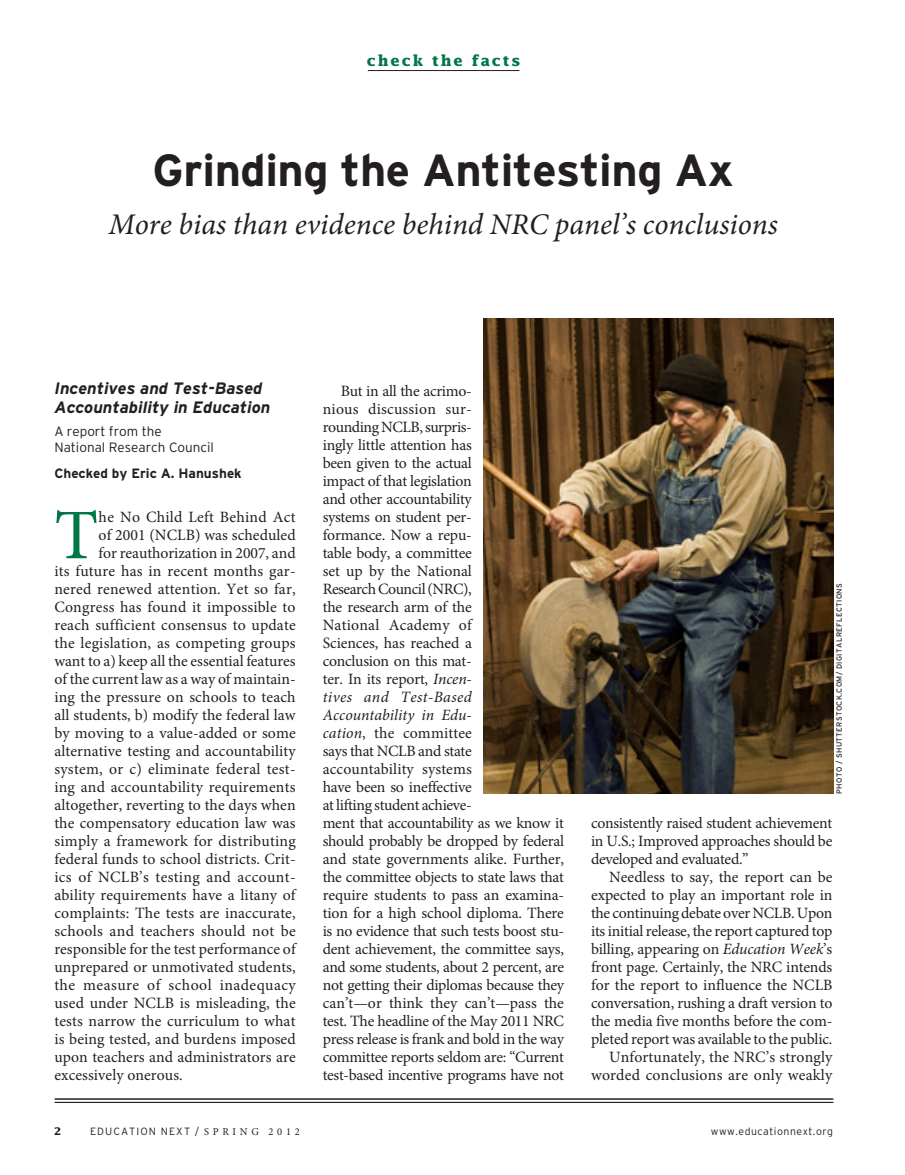
<style>
.page{position:relative;width:905px;height:1175px;background:#fff}
.page>*{position:absolute;margin:0;border:0;box-sizing:border-box;transform-origin:0 0}
.bodytext__no_indent{font:71.1px "Minion Pro";color:#007747}
.hed{font:700 45px "Interstate";letter-spacing:-.01em;color:#231f20}
.dek{font:italic 30px "Minion Pro";color:#231f20}
.CTF_checking_author{font:italic 700 16.5px/19.5px "Interstate";color:#231f20}
.bodytext{font:15.75px/18px "Minion Pro";letter-spacing:-.02em;color:#231f20;text-align:justify}
.bodytext__no_indent-2{font:15.75px "Minion Pro";letter-spacing:.01em;color:#231f20}
.bodytext-2{font:15.75px/18px "Minion Pro";letter-spacing:.01em;color:#231f20;text-align:right}
.bodytext__no_indent-3{font:15.75px "Minion Pro";letter-spacing:.03em;color:#231f20}
.section_hed{font:700 15px "Lucida";letter-spacing:.12em;color:#007747}
.CTF_checking_author-2{font:300 13.5px/16.5px "Interstate";color:#231f20}
.CTF_checking_author-3{font:700 13.5px "Interstate";color:#231f20}
.t1{font:300 10.5px "Interstate";letter-spacing:.1em;color:#231f20}
.t2{font:300 10.5px "Interstate";letter-spacing:.05em;color:#231f20}
.t3{font:700 10.5px "Lucida";color:#231f20}
.credit{font:7.5px "Interstate";letter-spacing:.05em;color:#231f20}
.s1{font-style:italic}
.s2{font-family:"Minion Pro";font-weight:400}
</style>
<div class="page">
<hr style="left:368px;top:70px;width:151px;height:1px;background:#231f20">
<hr style="left:55px;top:1102px;width:778px;height:1px;background:#231f20">
<hr style="left:55px;top:1098px;width:778px;height:1px;background:#231f20">
<img style="left:484px;top:318px;width:349px;height:475px">
<p class="section_hed" style="left:367px;top:51px;width:155px">check the facts</p>
<p class="hed" style="left:153px;top:145px;width:582px">Grinding the Antitesting Ax</p>
<p class="dek" style="left:108px;top:204px;width:671px">More bias than evidence behind NRC panel’s conclusions</p>
<p class="CTF_checking_author" style="left:54px;top:378px;width:218px">Incentives and Test-Based<br>Accountability in Education</p>
<p class="CTF_checking_author-2" style="left:54px;top:422px;width:161px">A report from the<br>National Research Council</p>
<p class="CTF_checking_author-3" style="left:54px;top:465px;width:189px">Checked by Eric A. Hanushek</p>
<p class="bodytext__no_indent" style="left:54px;top:488px;width:45px">T</p>
<p class="bodytext__no_indent-2" style="left:99px;top:506px;width:198px">he No Child Left Behind Act</p>
<p class="bodytext__no_indent-2" style="left:99px;top:524px;width:198px">of 2001 (NCLB) was scheduled</p>
<p class="bodytext__no_indent-2" style="left:99px;top:542px;width:198px">for reauthorization in 2007, and</p>
<p class="bodytext__no_indent-2" style="left:54px;top:560px;width:243px">its future has in recent months gar-</p>
<p class="bodytext__no_indent-2" style="left:54px;top:578px;width:243px">nered renewed attention. Yet so far,</p>
<p class="bodytext__no_indent-2" style="left:54px;top:596px;width:243px">Congress has found it impossible to</p>
<p class="bodytext__no_indent-2" style="left:54px;top:614px;width:243px">reach sufficient consensus to update</p>
<p class="bodytext__no_indent-2" style="left:54px;top:632px;width:243px">the legislation, as competing groups</p>
<p class="bodytext__no_indent-2" style="left:54px;top:650px;width:243px">want to a) keep all the essential features</p>
<p class="bodytext__no_indent-2" style="left:54px;top:668px;width:243px">of the current law as a way of maintain-</p>
<p class="bodytext__no_indent-2" style="left:54px;top:686px;width:243px">ing the pressure on schools to teach</p>
<p class="bodytext__no_indent-2" style="left:54px;top:704px;width:243px">all students, b) modify the federal law</p>
<p class="bodytext__no_indent-2" style="left:54px;top:722px;width:243px">by moving to a value-added or some</p>
<p class="bodytext__no_indent-2" style="left:54px;top:740px;width:243px">alternative testing and accountability</p>
<p class="bodytext__no_indent-2" style="left:54px;top:758px;width:243px">system, or c) eliminate federal test-</p>
<p class="bodytext__no_indent-2" style="left:54px;top:776px;width:243px">ing and accountability requirements</p>
<p class="bodytext__no_indent-2" style="left:54px;top:794px;width:243px">altogether, reverting to the days when</p>
<p class="bodytext__no_indent-2" style="left:54px;top:812px;width:243px">the compensatory education law was</p>
<p class="bodytext__no_indent-2" style="left:54px;top:830px;width:243px">simply a framework for distributing</p>
<p class="bodytext__no_indent-2" style="left:54px;top:848px;width:243px">federal funds to school districts. Crit-</p>
<p class="bodytext__no_indent-2" style="left:54px;top:866px;width:243px">ics of NCLB’s testing and account-</p>
<p class="bodytext__no_indent-2" style="left:54px;top:884px;width:243px">ability requirements have a litany of</p>
<p class="bodytext__no_indent-2" style="left:54px;top:902px;width:243px">complaints: The tests are inaccurate,</p>
<p class="bodytext__no_indent-2" style="left:54px;top:920px;width:243px">schools and teachers should not be</p>
<p class="bodytext__no_indent-2" style="left:54px;top:938px;width:243px">responsible for the test performance of</p>
<p class="bodytext__no_indent-2" style="left:54px;top:956px;width:243px">unprepared or unmotivated students,</p>
<p class="bodytext__no_indent-3" style="left:54px;top:974px;width:243px">the measure of school inadequacy</p>
<p class="bodytext__no_indent-2" style="left:54px;top:992px;width:243px">used under NCLB is misleading, the</p>
<p class="bodytext__no_indent-2" style="left:54px;top:1010px;width:242px">tests narrow the curriculum to what</p>
<p class="bodytext__no_indent-2" style="left:54px;top:1028px;width:243px">is being tested, and burdens imposed</p>
<p class="bodytext__no_indent-2" style="left:54px;top:1046px;width:243px">upon teachers and administrators are</p>
<p class="bodytext__no_indent-2" style="left:54px;top:1064px;width:130px">excessively onerous.</p>
<p class="bodytext" style="left:323px;top:382px;width:243px;text-align:left;text-indent:18px">But in all the acrimo-<br>nious discussion sur-<br>rounding NCLB, surpris-<br>ingly little attention has<br>been given to the actual<br>impact of that legislation<br>and other accountability<br>systems on student per-<br>formance. Now a repu-<br>table body, a committee<br>set up by the National<br>Research Council (NRC),<br>the research arm of the<br>National Academy of<br>Sciences, has reached a<br>conclusion on this mat-<br>ter. In its report, <span class="s1">Incen-<br>tives and Test-Based<br>Accountability in Edu-<br>cation</span>, the committee<br>says that NCLB and state accountability systems<br>have been so ineffective<br>at lifting student achieve-<br>ment that accountability as we know it should probably be dropped by federal and state governments alike. Further, the committee objects to state laws that require students to pass an examina&shy;tion for a high school diploma. There is no evidence that such tests boost stu&shy;dent achievement, the committee says, and some students, about 2 percent, are not getting their diplomas because they can’t—or think they can’t—pass the test. The headline of the May 2011 NRC press release is frank and bold in the way committee reports seldom are: “Current test-based incentive programs have not</p>
<p class="credit" style="left:834px;top:794px;width:212px;rotate:-90deg">PHOTO / SHUTTERSTOCK.COM/ DIGITALREFLECTIONS</p>
<p class="bodytext" style="left:591px;top:814px;width:243px">consistently raised student achievement in U.S.; Improved approaches should be developed and evaluated.”</p>
<p class="bodytext" style="left:591px;top:868px;width:243px;text-indent:18px">Needless to say, the report can be expected to play an important role in the continuing debate over NCLB. Upon its initial release, the report captured top billing, appearing on <span class="s1">Education Week</span>’s front page. Certainly, the NRC intends for the report to influence the NCLB conversation, rushing a draft version to the media five months before the com&shy;pleted report was available to the public.</p>
<p class="bodytext-2" style="left:591px;top:1048px;width:243px">Unfortunately, the NRC’s strongly worded conclusions are only weakly</p>
<p class="t3" style="left:54px;top:1124px;width:9px">2</p>
<p class="t1" style="left:90px;top:1125px;width:211px">EDUCATION NEXT / <span class="s2">S P R I N G 2 0 1 2</span></p>
<p class="t2" style="left:710px;top:1125px;width:124px">www.educationnext.org</p>
</div>
